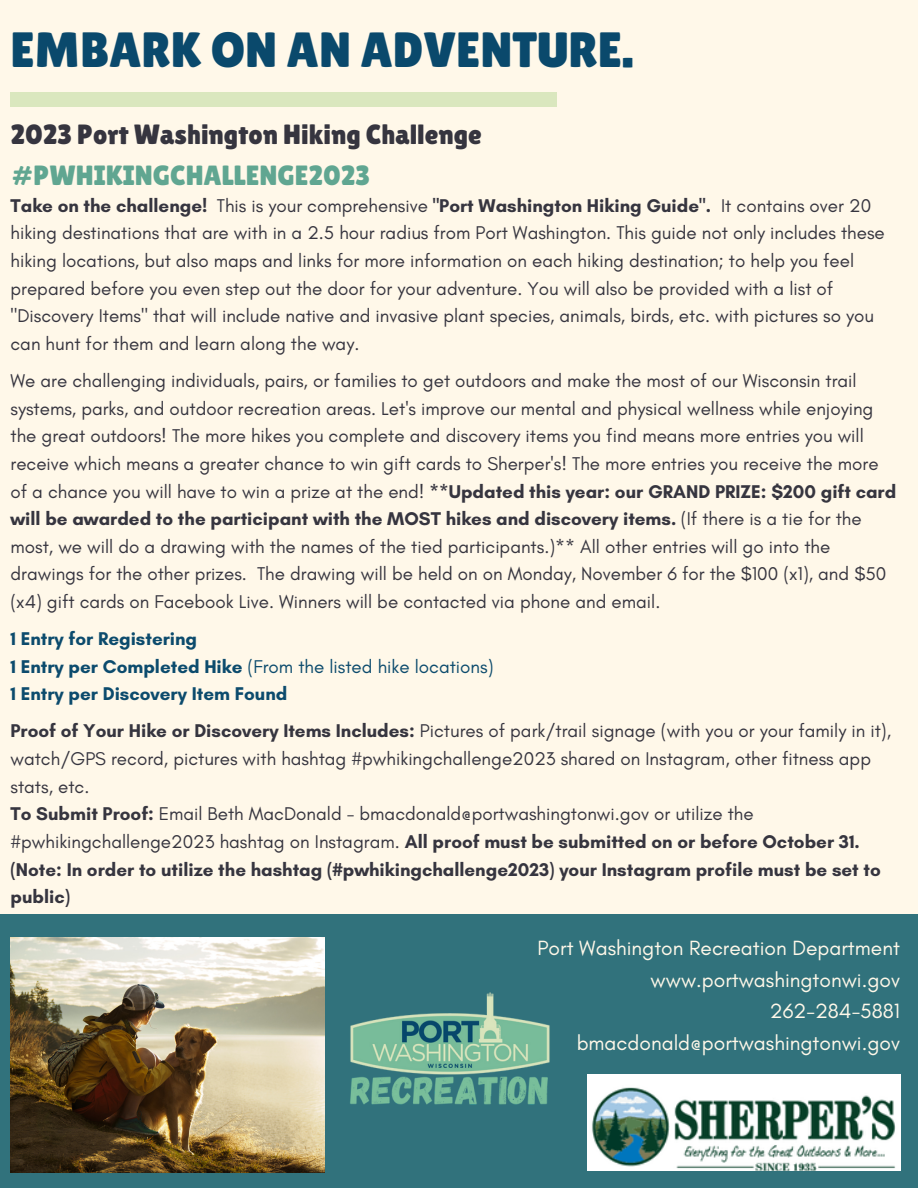
<style>
.page{position:relative;width:918px;height:1188px;background:#fff8e9}
.page>*{position:absolute;margin:0;border:0;box-sizing:border-box;transform-origin:0 0}
.t1{font:49.5px "Lilita One";color:#0a496c}
.t2{font:27.75px "Lilita One";color:#36353f}
.t3{font:27.75px "Lilita One";color:#60a691}
.t4{font:21px "Glacial Indifference";color:#fff8e9}
.t5{font:18.75px/27.6px "Glacial Indifference";color:#36353f}
.t6{font:700 18.75px/27.6px "Glacial Indifference";color:#36353f}
.t7{font:18.75px "Glacial Indifference";color:#0c4b6d}
.t8{font:700 18.75px "Glacial Indifference";color:#0c4b6d}
.s1{font-weight:700}
</style>
<div class="page">
<div style="left:0;top:914px;width:918px;height:274px;background:#31727c"></div>
<div style="left:10px;top:92px;width:547px;height:14px;background:#dae7be"></div>
<img style="left:10px;top:938px;width:314px;height:235px">
<img style="left:588px;top:1075px;width:312px;height:95px">
<img style="left:350px;top:992px;width:200px;height:113px">
<p class="t1" style="left:10px;top:22px;width:624px">EMBARK ON AN ADVENTURE.</p>
<p class="t2" style="left:10px;top:119px;width:473px">2023 Port Washington Hiking Challenge</p>
<p class="t3" style="left:10px;top:159px;width:361px">#PWHIKINGCHALLENGE2023</p>
<p class="t5" style="left:10px;top:191px;width:876px"><span class="s1">Take on the challenge!</span> This is your comprehensive <span class="s1">"Port Washington Hiking Guide".</span> It contains over 20 hiking destinations that are with in a 2.5 hour radius from Port Washington. This guide not only includes these hiking locations, but also maps and links for more information on each hiking destination; to help you feel prepared before you even step out the door for your adventure. You will also be provided with a list of "Discovery Items" that will include native and invasive plant species, animals, birds, etc. with pictures so you can hunt for them and learn along the way.</p>
<p class="t5" style="left:10px;top:367px;width:887px">We are challenging individuals, pairs, or families to get outdoors and make the most of our Wisconsin trail systems, parks, and outdoor recreation areas. Let's improve our mental and physical wellness while enjoying the great outdoors! The more hikes you complete and discovery items you find means more entries you will receive which means a greater chance to win gift cards to Sherper's! The more entries you receive the more of a chance you will have to win a prize at the end! <span class="s1">**Updated this year: our GRAND PRIZE: $200 gift card will be awarded to the participant with the MOST hikes and discovery items.</span> (If there is a tie for the most, we will do a drawing with the names of the tied participants.)** All other entries will go into the drawings for the other prizes. The drawing will be held on on Monday, November 6 for the $100 (x1), and $50 (x4) gift cards on Facebook Live. Winners will be contacted via phone and email.</p>
<p class="t8" style="left:10px;top:627px;width:188px">1 Entry for Registering</p>
<p class="t7" style="left:10px;top:655px;width:484px"><span class="s1">1 Entry per Completed Hike</span> (From the listed hike locations)</p>
<p class="t8" style="left:10px;top:683px;width:279px">1 Entry per Discovery Item Found</p>
<p class="t5" style="left:10px;top:717px;width:882px"><span class="s1">Proof of Your Hike or Discovery Items Includes:</span> Pictures of park/trail signage (with you or your family in it), watch/GPS record, pictures with hashtag #pwhikingchallenge2023 shared on Instagram, other fitness app stats, etc.</p>
<p class="t5" style="left:10px;top:800px;width:851px"><span class="s1">To Submit Proof:</span> Email Beth MacDonald - bmacdonald@portwashingtonwi.gov or utilize the #pwhikingchallenge2023 hashtag on Instagram. <span class="s1">All proof must be submitted on or before October 31.</span></p>
<p class="t6" style="left:10px;top:855px;width:872px">(Note: In order to utilize the hashtag (#pwhikingchallenge2023) your Instagram profile must be set to public)</p>
<p class="t4" style="left:538px;top:935px;width:364px">Port Washington Recreation Department</p>
<p class="t4" style="left:651px;top:967px;width:251px">www.portwashingtonwi.gov</p>
<p class="t4" style="left:770px;top:998px;width:132px">262-284-5881</p>
<p class="t4" style="left:577px;top:1030px;width:325px">bmacdonald@portwashingtonwi.gov</p>
</div>
